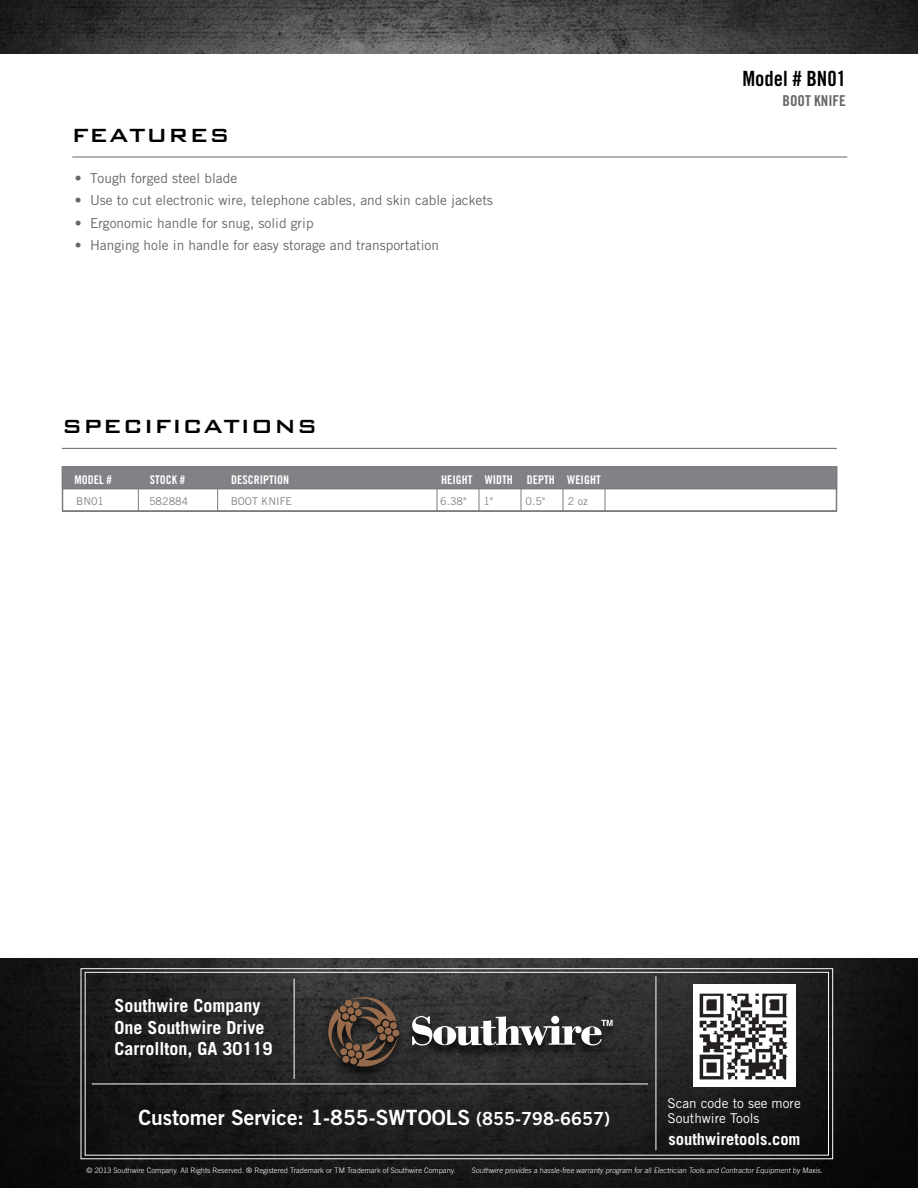
<style>
.page{position:relative;width:918px;height:1188px;background:#fff}
.page>*{position:absolute;margin:0;border:0;box-sizing:border-box;transform-origin:0 0}
.t1{font:500 25.5px "Bank Gothic BT";letter-spacing:.025em;color:#000}
.t2{font:21px "Trade Gothic LT Std Bd 2";color:#fff}
.t3{font:21px "Trade Gothic LT Std Bd Cn 20";color:#000}
.t4{font:700 18px/21.6px "Trade Gothic LT Std";color:#fff}
.t5{font:700 16.5px "Trade Gothic LT Std";color:#fff}
.t6{font:15px "Trade Gothic LT Std Bd Cn 20";color:#666767}
.t7{font:13.65px "Trade Gothic LT Std";color:#666767}
.t8{font:13.5px "Trade Gothic LT Std";color:#fff}
.t9{font:12px "Trade Gothic LT Std Bd Cn 20";color:#fff}
.t10{font:10.65px "Trade Gothic LT Std";color:#808285}
.t11{font:300 7.5px "Trade Gothic LT Std";color:#fff}
.s1{font-size:18px}
</style>
<div class="page">
<img style="left:0;top:0;width:918px;height:54px">
<svg style="left:0;top:958px;width:918px;height:230px;fill:#1a1a1a"></svg>
<div style="left:81px;top:968px;width:752px;height:191px;border:1px solid #fff"></div>
<div style="left:85px;top:972px;width:744px;height:184px;border:1px solid #fff"></div>
<hr style="left:92px;top:1084px;width:556px;height:1px;background:#fff">
<hr style="left:656px;top:976px;width:1px;height:174px;background:#fff">
<hr style="left:294px;top:978px;width:1px;height:101px;background:#fff">
<div style="left:321px;top:997px;width:299px;height:83px;background:#000;opacity:.75"></div>
<svg style="left:328px;top:993px;width:72px;height:77px"></svg>
<svg style="left:412px;top:1016px;width:201px;height:30px"></svg>
<img style="left:693px;top:986px;width:102px;height:101px">
<hr style="left:72px;top:157px;width:775px;height:1px;background:#666767">
<hr style="left:62px;top:448px;width:775px;height:1px;background:#666767">
<hr style="left:479px;top:467px;width:1px;height:44px;background:#7a7c7f">
<hr style="left:521px;top:467px;width:1px;height:44px;background:#7a7c7f">
<hr style="left:563px;top:467px;width:1px;height:44px;background:#7a7c7f">
<hr style="left:605px;top:467px;width:1px;height:44px;background:#7a7c7f">
<hr style="left:138px;top:467px;width:1px;height:44px;background:#7a7c7f">
<hr style="left:217px;top:467px;width:1px;height:44px;background:#7a7c7f">
<hr style="left:437px;top:467px;width:1px;height:44px;background:#7a7c7f">
<div style="left:62px;top:466px;width:775px;height:46px;border:2px solid #7a7c7f"></div>
<div style="left:63px;top:467px;width:774px;height:22px;background:#808285"></div>
<div style="left:62px;top:466px;width:775px;height:23px;border:2px solid #7a7c7f"></div>
<h1 class="t1" style="left:71px;top:121px;width:160px">FEATURES</h1>
<h3 class="t7" style="left:75px;top:170px;width:164px">• Tough forged steel blade</h3>
<h3 class="t7" style="left:75px;top:192px;width:420px">• Use to cut electronic wire, telephone cables, and skin cable jackets</h3>
<h3 class="t7" style="left:75px;top:215px;width:240px">• Ergonomic handle for snug, solid grip</h3>
<h3 class="t7" style="left:75px;top:237px;width:366px">• Hanging hole in handle for easy storage and transportation</h3>
<h1 class="t1" style="left:62px;top:413px;width:257px">SPECIFICATIONS</h1>
<h3 class="t9" style="left:75px;top:472px;width:39px">MODEL #</h3>
<h3 class="t9" style="left:150px;top:472px;width:37px">STOCK #</h3>
<h3 class="t9" style="left:231px;top:472px;width:59px">DESCRIPTION</h3>
<h3 class="t9" style="left:441px;top:472px;width:161px">HEIGHT WIDTH DEPTH WEIGHT</h3>
<h3 class="t10" style="left:76px;top:495px;width:29px">BN01</h3>
<h3 class="t10" style="left:149px;top:495px;width:41px">582884</h3>
<h3 class="t10" style="left:231px;top:495px;width:63px">BOOT KNIFE</h3>
<h3 class="t10" style="left:440px;top:495px;width:28px">6.38"</h3>
<h3 class="t10" style="left:483px;top:495px;width:12px">1"</h3>
<h3 class="t10" style="left:526px;top:495px;width:21px">0.5"</h3>
<h3 class="t10" style="left:568px;top:495px;width:21px">2 oz</h3>
<h2 class="t3" style="left:742px;top:66px;width:105px">Model # BN01</h2>
<h3 class="t6" style="left:783px;top:91px;width:65px">BOOT KNIFE</h3>
<h3 class="t4" style="left:114px;top:995px;width:160px">Southwire Company<br>One Southwire Drive<br>Carrollton, GA 30119</h3>
<h3 class="t8" style="left:667px;top:1095px;width:135px">Scan code to see more</h3>
<h2 class="t2" style="left:138px;top:1105px;width:473px">Customer Service: 1-855-SWTOOLS <span class="s1">(855-798-6657)</span></h2>
<h3 class="t8" style="left:667px;top:1110px;width:94px">Southwire Tools</h3>
<h3 class="t5" style="left:669px;top:1129px;width:133px">southwiretools.com</h3>
<p class="t11" style="left:87px;top:1166px;width:371px">© 2013 Southwire Company. All Rights Reserved. ® Registered Trademark or TM Trademark of Southwire Company.</p>
<p class="t11" style="left:472px;top:1166px;width:354px">Southwire provides a hassle-free warranty program for all Electrician Tools and Contractor Equipment by Maxis.</p>
</div>
